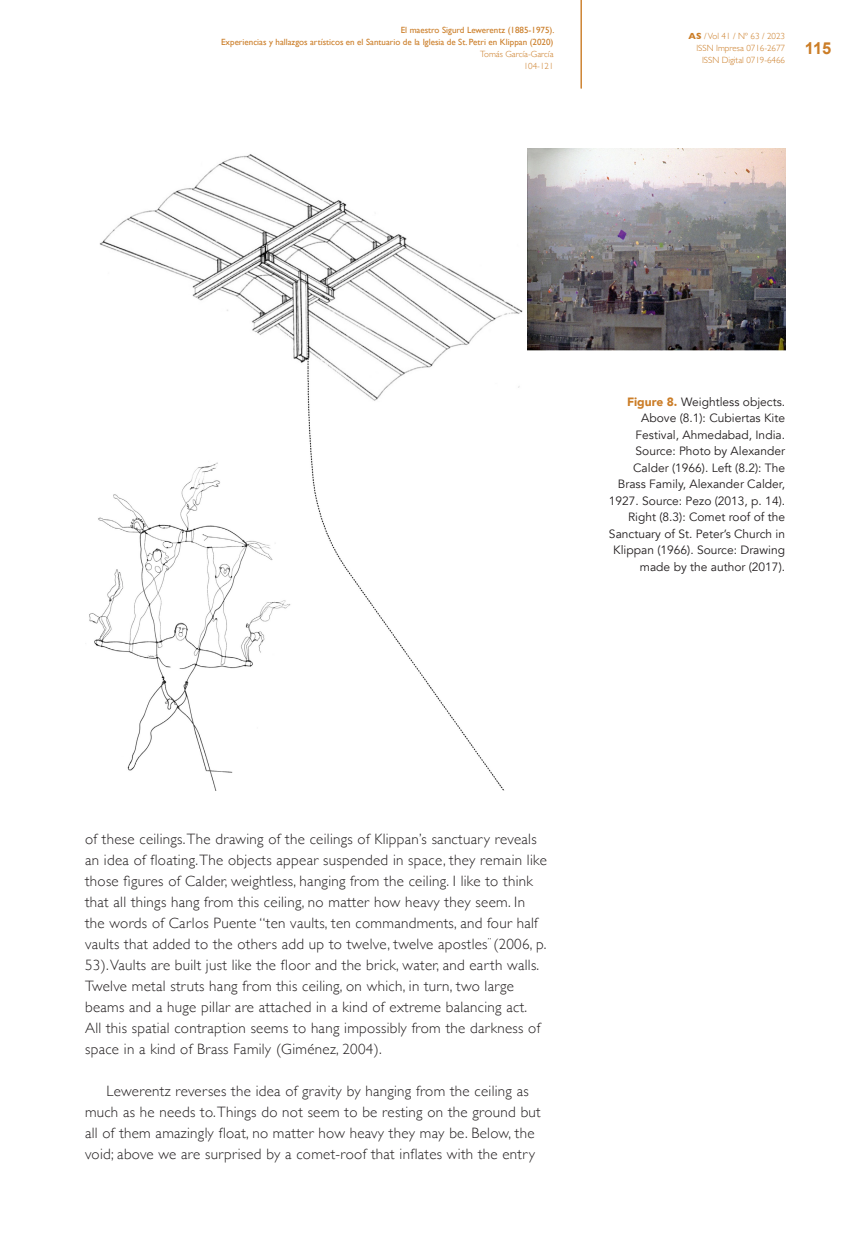
<style>
.page{position:relative;width:851px;height:1255px;background:#fff}
.page>*{position:absolute;margin:0;border:0;box-sizing:border-box;transform-origin:0 0}
.t1{font:700 16.5px "Arial";color:#cb7d27}
._04_cuerpo_texto{font:300 15px/21px "Gill Sans";letter-spacing:.02em;color:#231f20}
._08_notas_al_pie{font:12px/16.5px "Avenir";color:#231f20;text-align:right}
.t2{font:9px/12px "Gill Sans";color:#cb7d27;text-align:right}
.t3{font:300 9px/12px "Gill Sans";color:#cb7d27;text-align:right}
.s1{font-weight:700}
.s2{font-weight:900;color:#cb7d27}
</style>
<div class="page">
<hr style="left:581px;top:0;width:1px;height:88px;background:#cb7d27">
<img style="left:100px;top:154px;width:423px;height:636px">
<img style="left:89px;top:459px;width:213px;height:331px">
<img style="left:527px;top:149px;width:258px;height:202px">
<p class="t2" style="left:221px;top:24px;width:335px">El maestro Sigurd Lewerentz (1885-1975).<br>Experiencias y hallazgos artísticos en el Santuario de la Iglesia de St. Petri en Klippan (2020)</p>
<p class="t3" style="left:480px;top:48px;width:75px">Tomás García-García<br>104-121</p>
<p class="t3" style="left:688px;top:30px;width:98px"><span class="s1">AS</span> / Vol 41 / Nº 63 / 2023<br>ISSN Impresa 0716-2677<br>ISSN Digital 0719-6466</p>
<p class="t1" style="left:804px;top:38px;width:28px">115</p>
<p class="_08_notas_al_pie" style="left:608px;top:393px;width:178px"><span class="s2">Figure 8.</span> Weightless objects.<br>Above (8.1): Cubiertas Kite<br>Festival, Ahmedabad, India.<br>Source: Photo by Alexander<br>Calder (1966). Left (8.2): The<br>Brass Family, Alexander Calder,<br>1927. Source: Pezo (2013, p. 14).<br>Right (8.3): Comet roof of the<br>Sanctuary of St. Peter’s Church in<br>Klippan (1966). Source: Drawing made by the author (2017).</p>
<p class="_04_cuerpo_texto" style="left:85px;top:827px;width:463px">of these ceilings. The drawing of the ceilings of Klippan’s sanctuary reveals an idea of floating. The objects appear suspended in space, they remain like those figures of Calder, weightless, hanging from the ceiling. I like to think that all things hang from this ceiling, no matter how heavy they seem. In the words of Carlos Puente “ten vaults, ten commandments, and four half vaults that added to the others add up to twelve, twelve apostles<sup>”</sup> (2006, p.<br>53). Vaults are built just like the floor and the brick, water, and earth walls.<br>Twelve metal struts hang from this ceiling, on which, in turn, two large beams and a huge pillar are attached in a kind of extreme balancing act.<br>All this spatial contraption seems to hang impossibly from the darkness of space in a kind of Brass Family (Giménez, 2004).</p>
<p class="_04_cuerpo_texto" style="left:85px;top:1079px;width:457px;text-indent:21px">Lewerentz reverses the idea of gravity by hanging from the ceiling as much as he needs to. Things do not seem to be resting on the ground but all of them amazingly float, no matter how heavy they may be. Below, the void; above we are surprised by a comet-roof that inflates with the entry</p>
</div>
